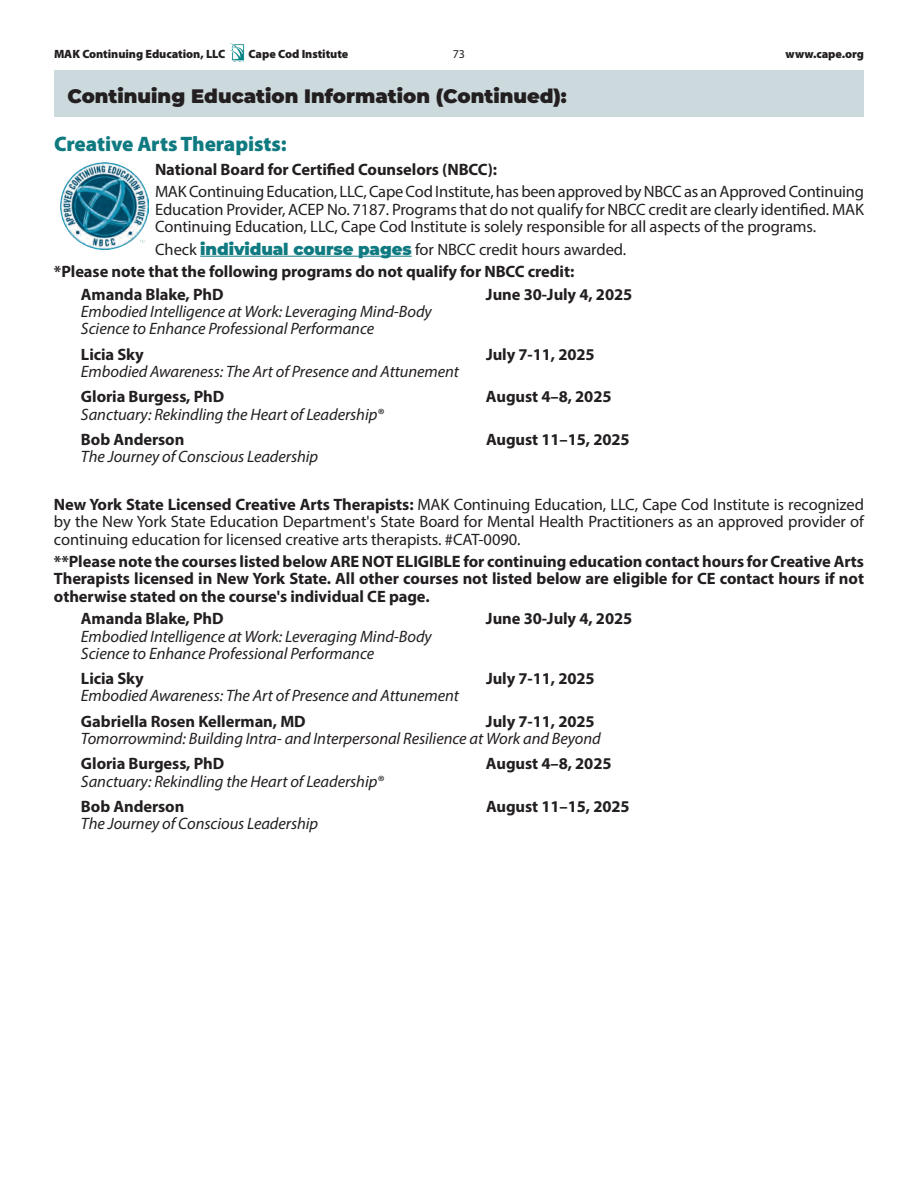
<style>
.page{position:relative;width:918px;height:1188px;background:#fff}
.page>*{position:absolute;margin:0;border:0;box-sizing:border-box;transform-origin:0 0}
.t1{font:900 21px "Myriad Pro";letter-spacing:-.005em;color:#107a81}
.t2{font:900 19.5px "Montserrat";color:#231f20}
.t3{font:700 16.5px/17.2px "Myriad Pro";letter-spacing:-.005em;color:#231f20;text-align:justify}
.t4{font:16.5px/17.2px "Myriad Pro";letter-spacing:-.005em;color:#231f20;text-align:justify}
.t5{font:italic 16.5px/17.2px "Myriad Pro";letter-spacing:-.005em;color:#231f20}
.t6{font:900 12px "Myriad Pro";letter-spacing:-.005em;color:#231f20}
.t7{font:12px "Myriad Pro";color:#231f20}
.s1{font-family:"Montserrat";font-weight:900;color:#107a81}
.s2{font-weight:700}
</style>
<div class="page">
<img style="left:230px;top:44px;width:15px;height:17px">
<div style="left:54px;top:70px;width:810px;height:47px;background:#cddadd"></div>
<hr style="left:200px;top:256px;width:212px;height:1px;background:#107a81">
<img style="left:61px;top:162px;width:87px;height:88px">
<p class="t6" style="left:54px;top:46px;width:173px">MAK Continuing Education, LLC</p>
<p class="t6" style="left:249px;top:46px;width:101px">Cape Cod Institute</p>
<p class="t7" style="left:453px;top:47px;width:14px">73</p>
<p class="t6" style="left:786px;top:46px;width:80px">www.cape.org</p>
<p class="t2" style="left:68px;top:81px;width:501px">Continuing Education Information (Continued):</p>
<p class="t1" style="left:54px;top:130px;width:234px">Creative Arts Therapists:</p>
<p class="t3" style="left:155px;top:160px;width:344px">National Board for Certified Counselors (NBCC):</p>
<p class="t4" style="left:155px;top:183px;width:710px">MAK Continuing Education, LLC, Cape Cod Institute, has been approved by NBCC as an Approved Continuing Education Provider, ACEP No. 7187. Programs that do not qualify for NBCC credit are clearly identified. MAK Continuing Education, LLC, Cape Cod Institute is solely responsible for all aspects of the programs.</p>
<p class="t4" style="left:155px;top:240px;width:473px">Check <span class="s1">individual course pages</span> for NBCC credit hours awarded.</p>
<p class="t3" style="left:54px;top:262px;width:522px">*Please note that the following programs do not qualify for NBCC credit:</p>
<p class="t3" style="left:81px;top:285px;width:144px">Amanda Blake, PhD</p>
<p class="t3" style="left:486px;top:285px;width:148px">June 30-July 4, 2025</p>
<p class="t5" style="left:81px;top:303px;width:352px">Embodied Intelligence at Work: Leveraging Mind-Body<br>Science to Enhance Professional Performance</p>
<p class="t3" style="left:81px;top:345px;width:64px">Licia Sky</p>
<p class="t3" style="left:486px;top:345px;width:110px">July 7-11, 2025</p>
<p class="t5" style="left:81px;top:362px;width:380px">Embodied Awareness: The Art of Presence and Attunement</p>
<p class="t3" style="left:81px;top:388px;width:145px">Gloria Burgess, PhD</p>
<p class="t3" style="left:486px;top:388px;width:127px">August 4–8, 2025</p>
<p class="t5" style="left:81px;top:405px;width:304px">Sanctuary: Rekindling the Heart of Leadership®</p>
<p class="t3" style="left:81px;top:430px;width:105px">Bob Anderson</p>
<p class="t3" style="left:486px;top:430px;width:145px">August 11–15, 2025</p>
<p class="t5" style="left:81px;top:448px;width:239px">The Journey of Conscious Leadership</p>
<p class="t4" style="left:54px;top:496px;width:812px"><span class="s2">New York State Licensed Creative Arts Therapists:</span> MAK Continuing Education, LLC, Cape Cod Institute is recognized by the New York State Education Department's State Board for Mental Health Practitioners as an approved provider of continuing education for licensed creative arts therapists. #CAT-0090.</p>
<p class="t3" style="left:54px;top:553px;width:812px">**Please note the courses listed below ARE NOT ELIGIBLE for continuing education contact hours for Creative Arts Therapists licensed in New York State. All other courses not listed below are eligible for CE contact hours if not otherwise stated on the course's individual CE page.</p>
<p class="t3" style="left:81px;top:610px;width:144px">Amanda Blake, PhD</p>
<p class="t3" style="left:486px;top:610px;width:148px">June 30-July 4, 2025</p>
<p class="t5" style="left:81px;top:627px;width:352px">Embodied Intelligence at Work: Leveraging Mind-Body<br>Science to Enhance Professional Performance</p>
<p class="t3" style="left:81px;top:669px;width:64px">Licia Sky</p>
<p class="t3" style="left:486px;top:669px;width:110px">July 7-11, 2025</p>
<p class="t5" style="left:81px;top:687px;width:380px">Embodied Awareness: The Art of Presence and Attunement</p>
<p class="t3" style="left:81px;top:712px;width:226px">Gabriella Rosen Kellerman, MD</p>
<p class="t3" style="left:486px;top:712px;width:110px">July 7-11, 2025</p>
<p class="t5" style="left:81px;top:730px;width:521px">Tomorrowmind: Building Intra- and Interpersonal Resilience at Work and Beyond</p>
<p class="t3" style="left:81px;top:755px;width:145px">Gloria Burgess, PhD</p>
<p class="t3" style="left:486px;top:755px;width:127px">August 4–8, 2025</p>
<p class="t5" style="left:81px;top:772px;width:304px">Sanctuary: Rekindling the Heart of Leadership®</p>
<p class="t3" style="left:81px;top:797px;width:105px">Bob Anderson</p>
<p class="t3" style="left:486px;top:797px;width:145px">August 11–15, 2025</p>
<p class="t5" style="left:81px;top:815px;width:239px">The Journey of Conscious Leadership</p>
</div>
